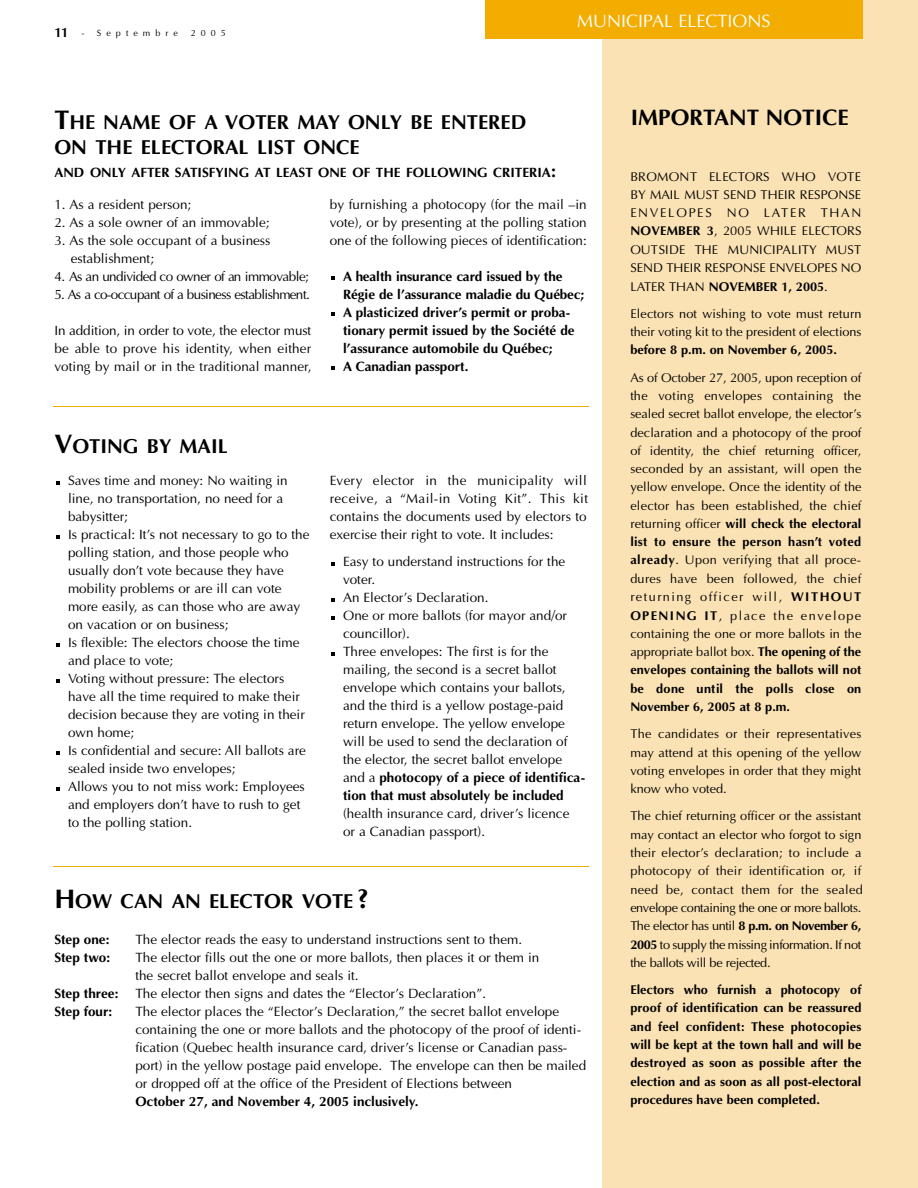
<style>
.page{position:relative;width:918px;height:1188px;background:#fff}
.page>*{position:absolute;margin:0;border:0;box-sizing:border-box;transform-origin:0 0}
.t1{font:700 22.5px "Optima";color:#000}
.t2{font:700 20.25px/25.2px "Optima";color:#000}
.t3{font:18px "Optima";color:#fff}
.t4{font:13.5px/18px "Optima";color:#000}
.t5{font:700 13.5px/18px "Optima";color:#000}
.t6{font:13.5px "Optima";letter-spacing:-.045em;color:#000}
.t7{font:12.75px/18.3px "Optima";color:#000;text-align:justify}
.t8{font:700 12.75px/18.3px "Optima";color:#000;text-align:justify}
.t9{font:9px "Optima";letter-spacing:.565em;color:#000}
.s1{font-weight:400;font-size:9px}
.s2{font-size:27px}
.s3{font-size:18px}
.s4{font-weight:700}
</style>
<div class="page">
<div style="left:602px;top:0;width:316px;height:1188px;background:#fbe2b4"></div>
<svg style="left:331px;top:366px;width:4px;height:4px"></svg>
<svg style="left:331px;top:312px;width:4px;height:4px"></svg>
<svg style="left:331px;top:276px;width:4px;height:4px"></svg>
<svg style="left:331px;top:652px;width:4px;height:4px"></svg>
<svg style="left:331px;top:616px;width:4px;height:4px"></svg>
<svg style="left:331px;top:598px;width:4px;height:4px"></svg>
<svg style="left:331px;top:562px;width:4px;height:4px"></svg>
<svg style="left:56px;top:787px;width:4px;height:4px"></svg>
<svg style="left:56px;top:751px;width:4px;height:4px"></svg>
<svg style="left:56px;top:679px;width:4px;height:4px"></svg>
<svg style="left:56px;top:643px;width:4px;height:4px"></svg>
<svg style="left:56px;top:535px;width:4px;height:4px"></svg>
<svg style="left:56px;top:481px;width:4px;height:4px"></svg>
<hr style="left:53px;top:406px;width:535px;height:1px;background:#f3ac00">
<hr style="left:53px;top:866px;width:535px;height:1px;background:#f3ac00">
<div style="left:485px;top:0;width:378px;height:39px;background:#f3ac00"></div>
<p class="t5" style="left:54px;top:25px;width:31px">11 <span class="s1">-</span></p>
<p class="t9" style="left:97px;top:29px;width:83px">Septembre</p>
<p class="t9" style="left:191px;top:29px;width:36px">2005</p>
<h3 class="t3" style="left:577px;top:14px;width:195px">MUNICIPAL ELECTIONS</h3>
<h2 class="t2" style="left:54px;top:111px;width:474px"><span class="s2">T</span>HE NAME OF A VOTER MAY ONLY BE ENTERED<br>ON THE ELECTORAL LIST ONCE</h2>
<p class="t5" style="left:54px;top:164px;width:503px">AND ONLY AFTER SATISFYING AT LEAST ONE OF THE FOLLOWING CRITERIA<span class="s3">:</span></p>
<p class="t4" style="left:54px;top:197px;width:138px">1. As a resident person;</p>
<p class="t4" style="left:54px;top:215px;width:217px">2. As a sole owner of an immovable;</p>
<p class="t4" style="left:71px;top:233px;width:201px;text-indent:-17px">3. As the sole occupant of a business establishment;</p>
<p class="t6" style="left:54px;top:271px;width:256px">4. As an undivided co owner of an immovable;</p>
<p class="t6" style="left:54px;top:289px;width:257px">5. As a co-occupant of a business establishment.</p>
<p class="t4" style="left:54px;top:323px;width:259px;text-align:justify">In addition, in order to vote, the elector must be able to prove his identity, when either voting by mail or in the traditional manner,</p>
<p class="t4" style="left:330px;top:197px;width:259px;text-align:justify">by furnishing a photocopy (for the mail –in vote), or by presenting at the polling station one of the following pieces of identification:</p>
<p class="t5" style="left:343px;top:269px;width:243px">A health insurance card issued by the Régie de l’assurance maladie du Québec; A plasticized driver’s permit or proba&shy;tionary permit issued by the Société de l’assurance automobile du Québec;<br>A Canadian passport.</p>
<h2 class="t2" style="left:54px;top:436px;width:175px"><span class="s2">V</span>OTING BY MAIL</h2>
<p class="t4" style="left:68px;top:472px;width:243px">Saves time and money: No waiting in line, no transportation, no need for a babysitter;<br>Is practical: It’s not necessary to go to the polling station, and those people who usually don’t vote because they have mobility problems or are ill can vote more easily, as can those who are away on vacation or on business;<br>Is flexible: The electors choose the time and place to vote;<br>Voting without pressure: The electors have all the time required to make their decision because they are voting in their own home;<br>Is confidential and secure: All ballots are sealed inside two envelopes;<br>Allows you to not miss work: Employees and employers don’t have to rush to get to the polling station.</p>
<p class="t4" style="left:330px;top:472px;width:260px;text-align:justify">Every elector in the municipality will receive, a “Mail-in Voting Kit”. This kit contains the documents used by electors to exercise their right to vote. It includes:</p>
<p class="t4" style="left:343px;top:553px;width:244px">Easy to understand instructions for the voter.<br>An Elector’s Declaration.<br>One or more ballots (for mayor and/or councillor).<br>Three envelopes: The first is for the mailing, the second is a secret ballot envelope which contains your ballots, and the third is a yellow postage-paid return envelope. The yellow envelope will be used to send the declaration of the elector, the secret ballot envelope and a <span class="s4">photocopy of a piece of identifica&shy;tion that must absolutely be included</span></p>
<p class="t4" style="left:343px;top:805px;width:228px">(health insurance card, driver’s licence or a Canadian passport).</p>
<h2 class="t2" style="left:54px;top:890px;width:316px"><span class="s2">H</span>OW CAN AN ELECTOR VOTE <span class="s2">?</span></h2>
<p class="t5" style="left:54px;top:931px;width:57px">Step one:</p>
<p class="t4" style="left:135px;top:931px;width:388px">The elector reads the easy to understand instructions sent to them.</p>
<p class="t5" style="left:54px;top:949px;width:57px">Step two:</p>
<p class="t4" style="left:135px;top:949px;width:406px">The elector fills out the one or more ballots, then places it or them in the secret ballot envelope and seals it.</p>
<p class="t5" style="left:54px;top:985px;width:66px">Step three:</p>
<p class="t4" style="left:135px;top:985px;width:352px">The elector then signs and dates the “Elector’s Declaration”.</p>
<p class="t5" style="left:54px;top:1003px;width:59px">Step four:</p>
<p class="t4" style="left:135px;top:1003px;width:452px">The elector places the “Elector’s Declaration,” the secret ballot envelope containing the one or more ballots and the photocopy of the proof of identi&shy;fication (Quebec health insurance card, driver’s license or Canadian pass&shy;port) in the yellow postage paid envelope. The envelope can then be mailed or dropped off at the office of the President of Elections between</p>
<p class="t5" style="left:135px;top:1093px;width:285px">October 27, and November 4, 2005 inclusively.</p>
<h1 class="t1" style="left:631px;top:108px;width:219px">IMPORTANT NOTICE</h1>
<p class="t7" style="left:630px;top:168px;width:233px">BROMONT ELECTORS WHO VOTE BY MAIL MUST SEND THEIR RESPONSE ENVELOPES NO LATER THAN <span class="s4">NOVEMBER 3</span>, 2005 WHILE ELECTORS OUTSIDE THE MUNICIPA L IT Y M U S T SEND THEIR RESPONSE ENVELOPES NO LATER THAN <span class="s4">NOVEMBER 1, 2005</span>.</p>
<p class="t7" style="left:630px;top:306px;width:233px">Electors not wishing to vote must return their voting kit to the president of elections</p>
<p class="t8" style="left:630px;top:342px;width:208px">before 8 p.m. on November 6, 2005.</p>
<p class="t7" style="left:630px;top:369px;width:233px">As of October 27, 2005, upon reception of the voting envelopes containing the sealed secret ballot envelope, the elector’s declaration and a photocopy of the proof of identity, the chief returning officer, seconded by an assistant, will open the yellow envelope. Once the identity of the elector has been established, the chief returning officer <span class="s4">will check the electoral list to ensure the person hasn’t voted already</span>. Upon verifying that all proce&shy;dures have been followed, the chief returning officer will, <span class="s4">WITHOUT OPENING IT</span>, place the envelope containing the one or more ballots in the appropriate ballot box. <span class="s4">The opening of the envelopes containing the ballots will not be done until the polls close on November 6, 2005 at 8 p.m.</span></p>
<p class="t7" style="left:630px;top:726px;width:233px">The candidates or their representatives may attend at this opening of the yellow voting envelopes in order that they might know who voted.</p>
<p class="t7" style="left:630px;top:808px;width:234px;text-align:left">The chief returning officer or the assistant may contact an elector who forgot to sign their elector’s declaration; to include a photocopy of their identification or, if need be, contact them for the sealed envelope containing the one or more ballots.<br>The elector has until <span class="s4">8 p.m. on November 6, 2 0 0 5</span> to supply the missing information. If not the ballots will be rejected.</p>
<p class="t8" style="left:630px;top:982px;width:233px">Electors who furnish a photocopy of proof of identification can be reassured and feel confident: These photocopies will be kept at the town hall and will be destroyed as soon as possible after the election and as soon as all post-electoral procedures have been completed.</p>
</div>
